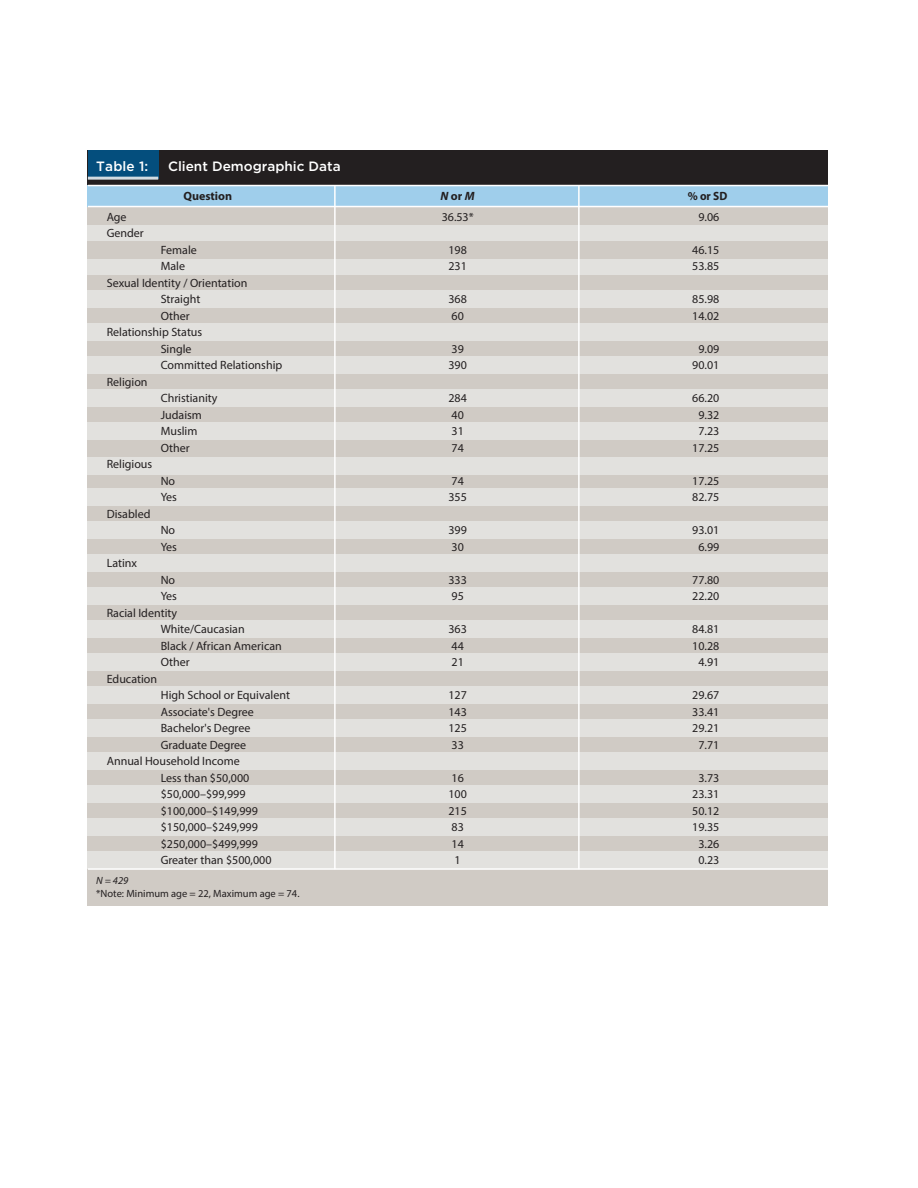
<style>
.page{position:relative;width:918px;height:1188px;background:#fff}
.page>*{position:absolute;margin:0;border:0;box-sizing:border-box;transform-origin:0 0}
.t1{font:500 13.5px "Gotham";color:#fff}
.t2{font:12px/16.5px "Myriad Pro";color:#231f20}
.t3{font:700 12px "Myriad Pro";color:#231f20}
.t4{font:700 12px "Myriad Pro";color:#231f20;scale:.95 1}
.t5{font:italic 700 12px "Myriad Pro";color:#231f20}
.t6{font:10.5px "Myriad Pro";color:#231f20}
.t7{font:italic 10.5px "Myriad Pro";color:#231f20}
.s1{font-style:normal}
</style>
<div class="page">
<div style="left:88px;top:150px;width:740px;height:49px;background:#231f20"></div>
<div style="left:88px;top:150px;width:70px;height:28px;background:#044e7d"></div>
<div style="left:88px;top:191px;width:740px;height:714px;background:#d0cbc5"></div>
<div style="left:88px;top:186px;width:740px;height:21px;background:#9fceeb"></div>
<div style="left:88px;top:226px;width:740px;height:15px;background:#e2e1de"></div>
<div style="left:88px;top:259px;width:740px;height:16px;background:#e2e1de"></div>
<div style="left:88px;top:291px;width:740px;height:17px;background:#e2e1de"></div>
<div style="left:88px;top:324px;width:740px;height:17px;background:#e2e1de"></div>
<div style="left:88px;top:357px;width:740px;height:17px;background:#e2e1de"></div>
<div style="left:88px;top:390px;width:740px;height:17px;background:#e2e1de"></div>
<div style="left:88px;top:423px;width:740px;height:17px;background:#e2e1de"></div>
<div style="left:88px;top:457px;width:740px;height:17px;background:#e2e1de"></div>
<div style="left:88px;top:489px;width:740px;height:17px;background:#e2e1de"></div>
<div style="left:88px;top:522px;width:740px;height:17px;background:#e2e1de"></div>
<div style="left:88px;top:555px;width:740px;height:17px;background:#e2e1de"></div>
<div style="left:88px;top:588px;width:740px;height:17px;background:#e2e1de"></div>
<div style="left:88px;top:621px;width:740px;height:17px;background:#e2e1de"></div>
<div style="left:88px;top:654px;width:740px;height:17px;background:#e2e1de"></div>
<div style="left:88px;top:687px;width:740px;height:17px;background:#e2e1de"></div>
<div style="left:88px;top:720px;width:740px;height:17px;background:#e2e1de"></div>
<div style="left:88px;top:753px;width:740px;height:17px;background:#e2e1de"></div>
<div style="left:88px;top:786px;width:740px;height:17px;background:#e2e1de"></div>
<div style="left:88px;top:819px;width:740px;height:17px;background:#e2e1de"></div>
<div style="left:88px;top:852px;width:740px;height:17px;background:#e2e1de"></div>
<hr style="left:334px;top:186px;width:2px;height:683px;background:#fff">
<hr style="left:578px;top:186px;width:2px;height:683px;background:#fff">
<hr style="left:88px;top:206px;width:743px;height:1px;background:#fff">
<hr style="left:88px;top:868px;width:743px;height:2px;background:#fff">
<hr style="left:88px;top:185px;width:743px;height:1px;background:#fff">
<hr style="left:88px;top:177px;width:70px;height:3px;background:#d2dce2">
<p class="t1" style="left:96px;top:158px;width:54px">Table 1:</p>
<p class="t1" style="left:168px;top:158px;width:174px">Client Demographic Data</p>
<p class="t3" style="left:183px;top:188px;width:50px">Question</p>
<p class="t5" style="left:440px;top:188px;width:36px">N <span class="s1">or</span> M</p>
<p class="t4" style="left:688px;top:188px;width:43px">% or SD</p>
<p class="t2" style="left:107px;top:208px;width:39px">Age<br>Gender</p>
<p class="t2" style="left:161px;top:241px;width:38px">Female</p>
<p class="t2" style="left:161px;top:258px;width:26px">Male</p>
<p class="t2" style="left:107px;top:274px;width:142px">Sexual Identity / Orientation</p>
<p class="t2" style="left:161px;top:291px;width:41px">Straight</p>
<p class="t2" style="left:161px;top:307px;width:31px">Other</p>
<p class="t2" style="left:107px;top:324px;width:97px">Relationship Status</p>
<p class="t2" style="left:161px;top:340px;width:32px">Single</p>
<p class="t2" style="left:161px;top:357px;width:123px">Committed Relationship</p>
<p class="t2" style="left:107px;top:373px;width:42px">Religion</p>
<p class="t2" style="left:161px;top:390px;width:58px">Christianity</p>
<p class="t2" style="left:161px;top:406px;width:43px">Judaism</p>
<p class="t2" style="left:161px;top:423px;width:38px">Muslim</p>
<p class="t2" style="left:161px;top:439px;width:31px">Other</p>
<p class="t2" style="left:107px;top:456px;width:47px">Religious</p>
<p class="t2" style="left:161px;top:472px;width:16px">No</p>
<p class="t2" style="left:161px;top:489px;width:18px">Yes</p>
<p class="t2" style="left:107px;top:505px;width:45px">Disabled</p>
<p class="t2" style="left:161px;top:522px;width:16px">No</p>
<p class="t2" style="left:161px;top:538px;width:18px">Yes</p>
<p class="t2" style="left:107px;top:555px;width:32px">Latinx</p>
<p class="t2" style="left:161px;top:571px;width:16px">No</p>
<p class="t2" style="left:161px;top:588px;width:18px">Yes</p>
<p class="t2" style="left:107px;top:604px;width:72px">Racial Identity</p>
<p class="t2" style="left:161px;top:621px;width:86px">White/Caucasian</p>
<p class="t2" style="left:161px;top:637px;width:123px">Black / African American</p>
<p class="t2" style="left:161px;top:654px;width:31px">Other</p>
<p class="t2" style="left:107px;top:670px;width:52px">Education</p>
<p class="t2" style="left:161px;top:687px;width:131px">High School or Equivalent</p>
<p class="t2" style="left:161px;top:703px;width:95px">Associate's Degree</p>
<p class="t2" style="left:161px;top:720px;width:91px">Bachelor's Degree</p>
<p class="t2" style="left:161px;top:736px;width:87px">Graduate Degree</p>
<p class="t2" style="left:107px;top:753px;width:135px">Annual Household Income</p>
<p class="t2" style="left:161px;top:769px;width:90px">Less than $50,000</p>
<p class="t2" style="left:161px;top:786px;width:86px">$50,000–$99,999</p>
<p class="t2" style="left:161px;top:802px;width:99px">$100,000–$149,999</p>
<p class="t2" style="left:161px;top:819px;width:99px">$150,000–$249,999</p>
<p class="t2" style="left:161px;top:835px;width:99px">$250,000–$499,999</p>
<p class="t2" style="left:161px;top:852px;width:112px">Greater than $500,000</p>
<p class="t7" style="left:96px;top:874px;width:34px">N = 429</p>
<p class="t6" style="left:96px;top:887px;width:205px">*Note: Minimum age = 22, Maximum age = 74.</p>
<p class="t2" style="left:442px;top:208px;width:34px">36.53*</p>
<p class="t2" style="left:449px;top:241px;width:20px">198<br>231</p>
<p class="t2" style="left:449px;top:291px;width:20px">368<br>60</p>
<p class="t2" style="left:449px;top:340px;width:20px">39<br>390</p>
<p class="t2" style="left:449px;top:390px;width:20px">284<br>40<br>31<br>74</p>
<p class="t2" style="left:449px;top:472px;width:20px">74<br>355</p>
<p class="t2" style="left:449px;top:522px;width:20px">399<br>30</p>
<p class="t2" style="left:449px;top:571px;width:20px">333<br>95</p>
<p class="t2" style="left:449px;top:621px;width:20px">363<br>44<br>21</p>
<p class="t2" style="left:449px;top:687px;width:20px;text-align:justify">127<br>143<br>125<br>33</p>
<p class="t2" style="left:449px;top:769px;width:20px;text-align:center">16<br>100<br>215<br>83<br>14<br>1</p>
<p class="t2" style="left:698px;top:208px;width:22px">9.06</p>
<p class="t2" style="left:692px;top:241px;width:29px">46.15<br>53.85</p>
<p class="t2" style="left:692px;top:291px;width:29px">85.98<br>14.02</p>
<p class="t2" style="left:692px;top:340px;width:29px;text-align:center">9.09<br>90.01</p>
<p class="t2" style="left:692px;top:390px;width:29px;text-align:center">66.20<br>9.32<br>7.23<br>17.25</p>
<p class="t2" style="left:692px;top:472px;width:29px">17.25<br>82.75</p>
<p class="t2" style="left:692px;top:522px;width:29px;text-align:center">93.01<br>6.99</p>
<p class="t2" style="left:692px;top:571px;width:29px">77.80<br>22.20</p>
<p class="t2" style="left:692px;top:621px;width:29px;text-align:center">84.81<br>10.28<br>4.91</p>
<p class="t2" style="left:692px;top:687px;width:29px;text-align:center">29.67<br>33.41<br>29.21<br>7.71</p>
<p class="t2" style="left:692px;top:769px;width:29px;text-align:center">3.73<br>23.31<br>50.12<br>19.35<br>3.26<br>0.23</p>
</div>
